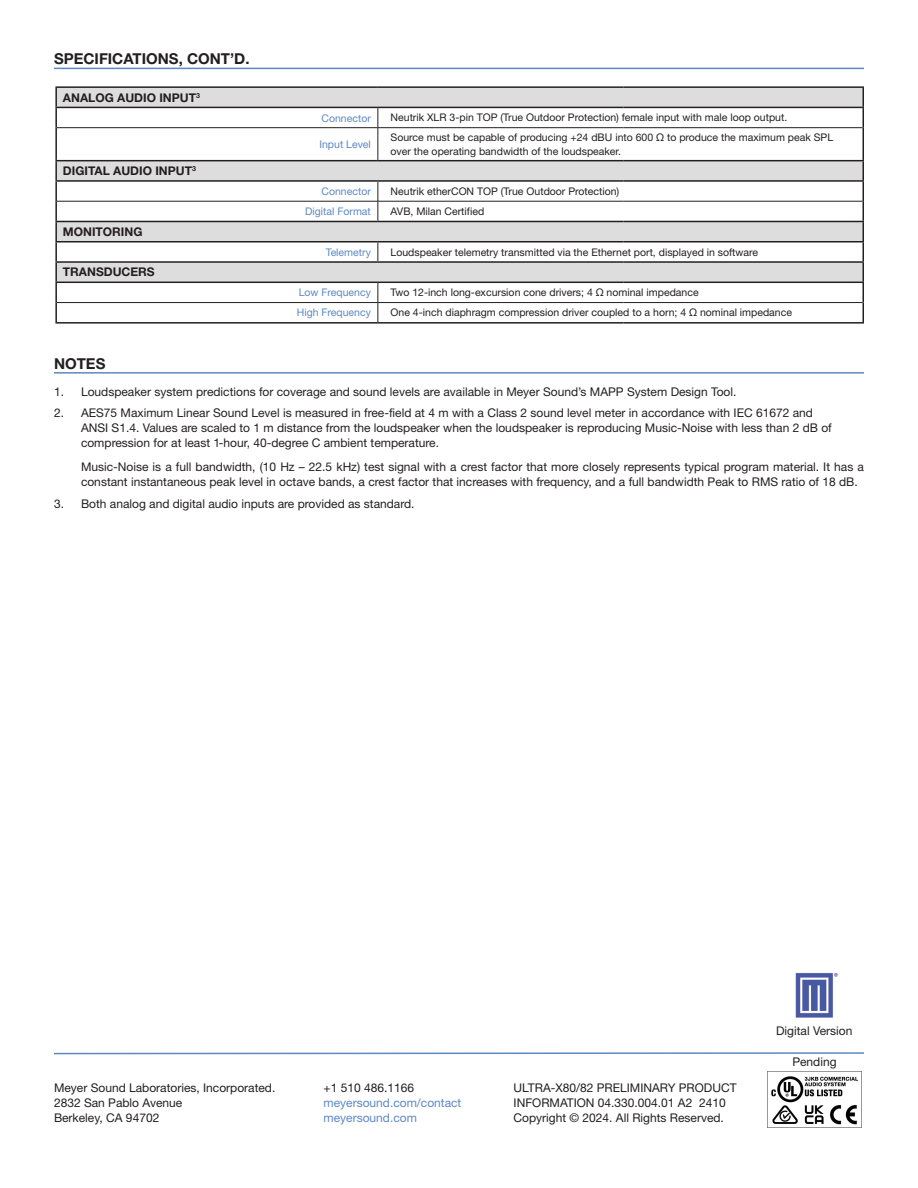
<style>
.page{position:relative;width:918px;height:1188px;background:#fff}
.page>*{position:absolute;margin:0;border:0;box-sizing:border-box;transform-origin:0 0}
.t1{font:700 15px "Helvetica Neue LT Pro";color:#231f20}
.t2{font:12px/15px "Helvetica Neue LT Pro";color:#231f20}
.t3{font:700 12px "Helvetica Neue LT Pro";color:#231f20}
.t4{font:12px/15px "Helvetica Neue LT Pro";color:#5d88c6}
.t5{font:10.5px/13.5px "Helvetica Neue LT Pro";color:#231f20}
.t6{font:10.5px "Helvetica Neue LT Pro";color:#5d88c6}
</style>
<div class="page">
<svg style="left:54px;top:1052px;width:810px;height:3px"></svg>
<img style="left:768px;top:1071px;width:93px;height:57px">
<svg style="left:57px;top:88px;width:805px;height:194px"></svg>
<svg style="left:862px;top:88px;width:2px;height:19px"></svg>
<hr style="left:55px;top:108px;width:2px;height:20px;background:#231f20">
<hr style="left:862px;top:108px;width:2px;height:20px;background:#231f20">
<hr style="left:55px;top:128px;width:2px;height:32px;background:#231f20">
<hr style="left:862px;top:128px;width:2px;height:32px;background:#231f20">
<svg style="left:862px;top:161px;width:2px;height:40px"></svg>
<hr style="left:55px;top:201px;width:2px;height:20px;background:#231f20">
<hr style="left:862px;top:201px;width:2px;height:20px;background:#231f20">
<svg style="left:862px;top:222px;width:2px;height:60px"></svg>
<hr style="left:55px;top:283px;width:2px;height:20px;background:#231f20">
<hr style="left:862px;top:283px;width:2px;height:20px;background:#231f20">
<svg style="left:55px;top:303px;width:2px;height:19px"></svg>
<svg style="left:862px;top:303px;width:2px;height:19px"></svg>
<svg style="left:378px;top:108px;width:1px;height:19px"></svg>
<hr style="left:378px;top:128px;width:1px;height:32px;background:#231f20">
<svg style="left:378px;top:182px;width:1px;height:39px"></svg>
<svg style="left:378px;top:243px;width:1px;height:18px"></svg>
<svg style="left:378px;top:283px;width:1px;height:39px"></svg>
<hr style="left:55px;top:86px;width:323px;height:2px;background:#231f20">
<svg style="left:55px;top:88px;width:2px;height:19px"></svg>
<hr style="left:378px;top:86px;width:245px;height:2px;background:#231f20">
<hr style="left:623px;top:86px;width:241px;height:2px;background:#231f20">
<hr style="left:55px;top:107px;width:323px;height:1px;background:#231f20">
<hr style="left:378px;top:107px;width:245px;height:1px;background:#231f20">
<hr style="left:623px;top:107px;width:241px;height:1px;background:#231f20">
<hr style="left:55px;top:160px;width:323px;height:1px;background:#231f20">
<svg style="left:55px;top:161px;width:2px;height:40px"></svg>
<hr style="left:378px;top:160px;width:245px;height:1px;background:#231f20">
<hr style="left:623px;top:160px;width:241px;height:1px;background:#231f20">
<hr style="left:55px;top:180px;width:323px;height:2px;background:#231f20">
<hr style="left:378px;top:180px;width:245px;height:2px;background:#231f20">
<hr style="left:623px;top:180px;width:241px;height:2px;background:#231f20">
<hr style="left:55px;top:221px;width:323px;height:1px;background:#231f20">
<hr style="left:378px;top:221px;width:245px;height:1px;background:#231f20">
<hr style="left:623px;top:221px;width:241px;height:1px;background:#231f20">
<hr style="left:55px;top:241px;width:323px;height:2px;background:#231f20">
<hr style="left:378px;top:241px;width:245px;height:2px;background:#231f20">
<hr style="left:623px;top:241px;width:241px;height:2px;background:#231f20">
<hr style="left:55px;top:261px;width:323px;height:2px;background:#231f20">
<svg style="left:55px;top:222px;width:2px;height:60px"></svg>
<hr style="left:378px;top:261px;width:245px;height:2px;background:#231f20">
<hr style="left:623px;top:261px;width:241px;height:2px;background:#231f20">
<hr style="left:55px;top:282px;width:323px;height:1px;background:#231f20">
<hr style="left:378px;top:282px;width:245px;height:1px;background:#231f20">
<hr style="left:623px;top:282px;width:241px;height:1px;background:#231f20">
<hr style="left:55px;top:322px;width:323px;height:2px;background:#231f20">
<hr style="left:378px;top:322px;width:245px;height:2px;background:#231f20">
<hr style="left:623px;top:322px;width:241px;height:2px;background:#231f20">
<hr style="left:57px;top:127px;width:321px;height:1px;background:#231f20">
<hr style="left:378px;top:127px;width:245px;height:1px;background:#231f20">
<hr style="left:623px;top:127px;width:239px;height:1px;background:#231f20">
<hr style="left:57px;top:201px;width:321px;height:1px;background:#231f20">
<hr style="left:378px;top:201px;width:245px;height:1px;background:#231f20">
<hr style="left:623px;top:201px;width:239px;height:1px;background:#231f20">
<hr style="left:57px;top:302px;width:321px;height:1px;background:#231f20">
<hr style="left:378px;top:302px;width:245px;height:1px;background:#231f20">
<hr style="left:623px;top:302px;width:239px;height:1px;background:#231f20">
<hr style="left:54px;top:372px;width:810px;height:2px;background:#5d88c6">
<hr style="left:54px;top:68px;width:810px;height:1px;background:#5d88c6">
<img style="left:795px;top:972px;width:43px;height:46px">
<p class="t1" style="left:54px;top:49px;width:197px">SPECIFICATIONS, CONT’D.</p>
<p class="t3" style="left:63px;top:90px;width:138px">ANALOG AUDIO INPUT<sup>3</sup></p>
<p class="t3" style="left:63px;top:163px;width:134px">DIGITAL AUDIO INPUT<sup>3</sup></p>
<p class="t3" style="left:63px;top:224px;width:81px">MONITORING</p>
<p class="t3" style="left:63px;top:265px;width:93px">TRANSDUCERS</p>
<p class="t1" style="left:54px;top:354px;width:53px">NOTES</p>
<p class="t6" style="left:322px;top:111px;width:51px">Connector</p>
<p class="t5" style="left:391px;top:111px;width:398px">Neutrik XLR 3-pin TOP (True Outdoor Protection) female input with male loop output.</p>
<p class="t6" style="left:319px;top:137px;width:53px">Input Level</p>
<p class="t5" style="left:391px;top:130px;width:444px">Source must be capable of producing +24 dBU into 600 Ω to produce the maximum peak SPL over the operating bandwidth of the loudspeaker.</p>
<p class="t6" style="left:322px;top:185px;width:51px">Connector</p>
<p class="t5" style="left:391px;top:184px;width:230px">Neutrik etherCON TOP (True Outdoor Protection)</p>
<p class="t6" style="left:305px;top:205px;width:67px">Digital Format</p>
<p class="t5" style="left:391px;top:204px;width:95px">AVB, Milan Certified</p>
<p class="t6" style="left:326px;top:245px;width:47px">Telemetry</p>
<p class="t5" style="left:391px;top:245px;width:369px">Loudspeaker telemetry transmitted via the Ethernet port, displayed in software</p>
<p class="t6" style="left:299px;top:286px;width:74px">Low Frequency</p>
<p class="t5" style="left:391px;top:285px;width:310px">Two 12-inch long-excursion cone drivers; 4 Ω nominal impedance</p>
<p class="t6" style="left:297px;top:306px;width:76px">High Frequency</p>
<p class="t5" style="left:391px;top:306px;width:403px">One 4-inch diaphragm compression driver coupled to a horn; 4 Ω nominal impedance</p>
<p class="t2" style="left:54px;top:383px;width:684px">1. Loudspeaker system predictions for coverage and sound levels are available in Meyer Sound’s MAPP System Design Tool.</p>
<p class="t2" style="left:81px;top:405px;width:752px;text-indent:-27px">2. AES75 Maximum Linear Sound Level is measured in free-field at 4 m with a Class 2 sound level meter in accordance with IEC 61672 and<br>ANSI S1.4. Values are scaled to 1 m distance from the loudspeaker when the loudspeaker is reproducing Music-Noise with less than 2 dB of compression for at least 1-hour, 40-degree C ambient temperature.</p>
<p class="t2" style="left:81px;top:458px;width:784px;line-height:15.8px">Music-Noise is a full bandwidth, (10 Hz – 22.5 kHz) test signal with a crest factor that more closely represents typical program material. It has a constant instantaneous peak level in octave bands, a crest factor that increases with frequency, and a full bandwidth Peak to RMS ratio of 18 dB.</p>
<p class="t2" style="left:54px;top:496px;width:362px">3. Both analog and digital audio inputs are provided as standard.</p>
<p class="t2" style="left:776px;top:1023px;width:78px">Digital Version</p>
<p class="t2" style="left:54px;top:1080px;width:223px">Meyer Sound Laboratories, Incorporated.<br>2832 San Pablo Avenue<br>Berkeley, CA 94702</p>
<p class="t2" style="left:324px;top:1080px;width:92px">+1 510 486.1166</p>
<p class="t4" style="left:324px;top:1095px;width:139px">meyersound.com/contact meyersound.com</p>
<p class="t2" style="left:514px;top:1080px;width:224px">ULTRA-X80/82 PRELIMINARY PRODUCT<br>INFORMATION 04.330.004.01 A2 2410<br>Copyright © 2024. All Rights Reserved.</p>
<p class="t2" style="left:792px;top:1054px;width:46px">Pending</p>
</div>
